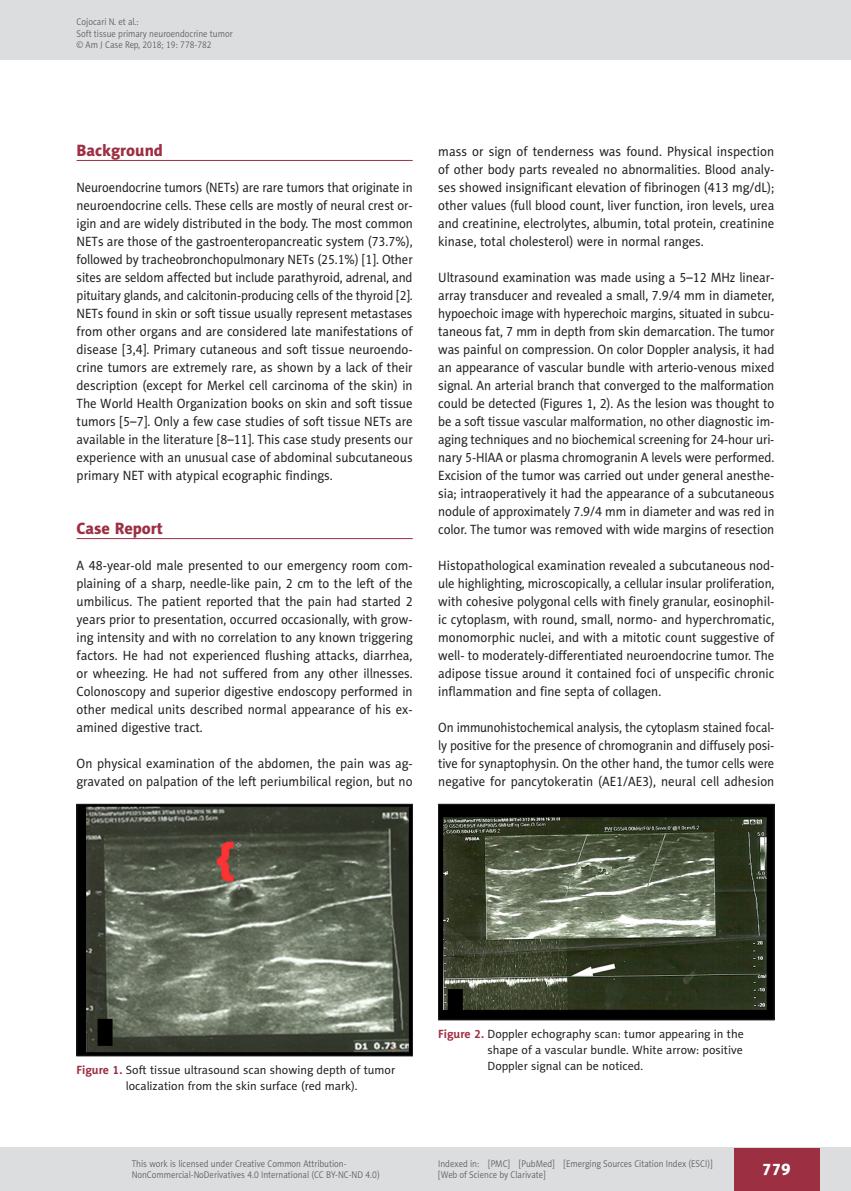
<style>
.page{position:relative;width:851px;height:1191px;background:#fff}
.page>*{position:absolute;margin:0;border:0;box-sizing:border-box;transform-origin:0 0}
.AJCR_Headline_1{font:16.5px "Naomi Sans EFN Heavy";color:#9d2f42}
.t1{font:16.5px "Naomi Sans EFN Heavy";color:#fff}
.AJCR_Body{font:13.5px/18px "Naomi Sans EFN";color:#231f20;text-align:justify;scale:.95 1}
.AJCR_Body-2{font:13.5px/18px "Naomi Sans EFN";color:#231f20;text-align:justify;scale:.93 1}
.AJCR_Rycina_tytul{font:12px/15.8px "Naomi Sans EFN";color:#231f20}
.AJCR_pagina_zywa{font:9.75px/11.2px "Naomi Sans EFN Light";color:#57585a;scale:.9 1}
.AJCR_pagina_sygnatur{font:9.75px "Naomi Sans EFN Light";color:#57585a;scale:.9 1}
.s1{font-weight:700;color:#9d2f42}
</style>
<div class="page">
<hr style="left:77px;top:160px;width:335px;height:1px;background:#9d2f42">
<hr style="left:77px;top:538px;width:335px;height:1px;background:#9d2f42">
<img style="left:79px;top:806px;width:331px;height:248px">
<div style="left:77px;top:804px;width:335px;height:252px;border:1px solid #231f20"></div>
<img style="left:440px;top:806px;width:332px;height:212px">
<div style="left:438px;top:804px;width:336px;height:216px;border:1px solid #231f20"></div>
<div style="left:0;top:1148px;width:850px;height:43px;background:#dcdddf"></div>
<div style="left:733px;top:1147px;width:86px;height:43px;background:#9d2f42"></div>
<div style="left:0;top:0;width:850px;height:60px;background:#dcdddf"></div>
<p class="AJCR_pagina_zywa" style="left:77px;top:16px;width:175px">Cojocari N. et al.:<br>Soft tissue primary neuroendocrine tumor</p>
<p class="AJCR_pagina_sygnatur" style="left:77px;top:39px;width:152px">© Am J Case Rep, 2018; 19: 778-782</p>
<p class="AJCR_Headline_1" style="left:77px;top:140px;width:88px">Background</p>
<p class="AJCR_Body-2" style="left:77px;top:178px;width:363px">Neuroendocrine tumors (NETs) are rare tumors that originate in neuroendocrine cells. These cells are mostly of neural crest or&shy;igin and are widely distributed in the body. The most common NETs are those of the gastroenteropancreatic system (73.7%), followed by tracheobronchopulmonary NETs (25.1%) [1]. Other sites are seldom affected but include parathyroid, adrenal, and pituitary glands, and calcitonin-producing cells of the thyroid [2].<br>NETs found in skin or soft tissue usually represent metastases from other organs and are considered late manifestations of disease [3,4]. Primary cutaneous and soft tissue neuroendo&shy;crine tumors are extremely rare, as shown by a lack of their description (except for Merkel cell carcinoma of the skin) in The World Health Organization books on skin and soft tissue tumors [5–7]. Only a few case studies of soft tissue NETs are available in the literature [8–11]. This case study presents our experience with an unusual case of abdominal subcutaneous primary NET with atypical ecographic findings.</p>
<p class="AJCR_Headline_1" style="left:77px;top:518px;width:88px">Case Report</p>
<p class="AJCR_Body" style="left:77px;top:556px;width:355px">A 48-year-old male presented to our emergency room com&shy;plaining of a sharp, needle-like pain, 2 cm to the left of the umbilicus. The patient reported that the pain had started 2 years prior to presentation, occurred occasionally, with grow&shy;ing intensity and with no correlation to any known triggering factors. He had not experienced flushing attacks, diarrhea, or wheezing. He had not suffered from any other illnesses.<br>Colonoscopy and superior digestive endoscopy performed in other medical units described normal appearance of his ex&shy;amined digestive tract.</p>
<p class="AJCR_Body" style="left:77px;top:754px;width:355px">On physical examination of the abdomen, the pain was ag&shy;gravated on palpation of the left periumbilical region, but no</p>
<p class="AJCR_Body" style="left:438px;top:142px;width:355px">mass or sign of tenderness was found. Physical inspection of other body parts revealed no abnormalities. Blood analy&shy;ses showed insignificant elevation of fibrinogen (413 mg/dL); other values (full blood count, liver function, iron levels, urea and creatinine, electrolytes, albumin, total protein, creatinine kinase, total cholesterol) were in normal ranges.</p>
<p class="AJCR_Body" style="left:438px;top:268px;width:355px">Ultrasound examination was made using a 5–12 MHz linear&shy;array transducer and revealed a small, 7.9/4 mm in diameter, hypoechoic image with hyperechoic margins, situated in subcu&shy;taneous fat, 7 mm in depth from skin demarcation. The tumor was painful on compression. On color Doppler analysis, it had an appearance of vascular bundle with arterio-venous mixed signal. An arterial branch that converged to the malformation could be detected (Figures 1, 2). As the lesion was thought to be a soft tissue vascular malformation, no other diagnostic im&shy;aging techniques and no biochemical screening for 24-hour uri&shy;nary 5-HIAA or plasma chromogranin A levels were performed.<br>Excision of the tumor was carried out under general anesthe&shy;sia; intraoperatively it had the appearance of a subcutaneous nodule of approximately 7.9/4 mm in diameter and was red in color. The tumor was removed with wide margins of resection</p>
<p class="AJCR_Body" style="left:438px;top:556px;width:355px">Histopathological examination revealed a subcutaneous nod&shy;ule highlighting, microscopically, a cellular insular proliferation, with cohesive polygonal cells with finely granular, eosinophil&shy;ic cytoplasm, with round, small, normo- and hyperchromatic, monomorphic nuclei, and with a mitotic count suggestive of well- to moderately-differentiated neuroendocrine tumor. The adipose tissue around it contained foci of unspecific chronic inflammation and fine septa of collagen.</p>
<p class="AJCR_Body-2" style="left:438px;top:718px;width:363px">On immunohistochemical analysis, the cytoplasm stained focal&shy;ly positive for the presence of chromogranin and diffusely posi&shy;tive for synaptophysin. On the other hand, the tumor cells were negative for pancytokeratin (AE1/AE3), neural cell adhesion</p>
<p class="AJCR_Rycina_tytul" style="left:126px;top:1062px;width:271px;text-indent:-49px"><span class="s1">Figure 1.</span> Soft tissue ultrasound scan showing depth of tumor localization from the skin surface (red mark).</p>
<p class="AJCR_pagina_zywa" style="left:132px;top:1158px;width:277px">This work is licensed under Creative Common Attribution-<br>NonCommercial-NoDerivatives 4.0 International (CC BY-NC-ND 4.0)</p>
<p class="AJCR_Rycina_tytul" style="left:487px;top:1026px;width:258px;text-align:justify;text-indent:-49px"><span class="s1">Figure 2.</span> Doppler echography scan: tumor appearing in the shape of a vascular bundle. White arrow: positive Doppler signal can be noticed.</p>
<p class="AJCR_pagina_zywa" style="left:438px;top:1158px;width:306px">Indexed in: [PMC] [PubMed] [Emerging Sources Citation Index (ESCI)] [Web of Science by Clarivate]</p>
<p class="t1" style="left:762px;top:1159px;width:30px">779</p>
</div>
